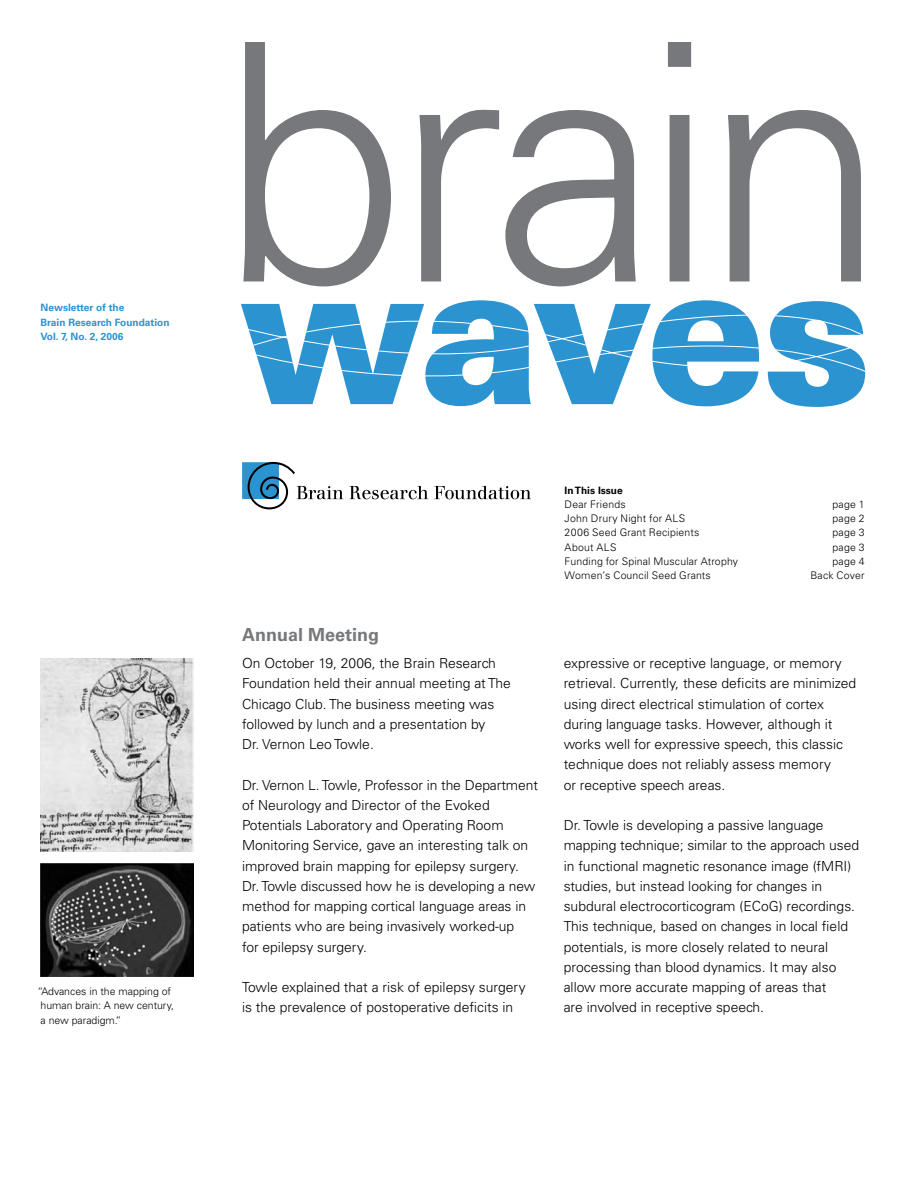
<style>
.page{position:relative;width:918px;height:1188px;background:#fff}
.page>*{position:absolute;margin:0;border:0;box-sizing:border-box;transform-origin:0 0}
.t1{font:700 18px "Univers";color:#76787b}
.t2{font:300 13.8px/20.2px "Univers";color:#000}
.t3{font:300 10.5px/14.2px "Univers";letter-spacing:.015em;color:#000}
.t4{font:700 10.2px/14.2px "Univers";color:#2c93d1}
.t5{font:700 10.2px "Univers";color:#000}
</style>
<div class="page">
<img style="left:40px;top:658px;width:153px;height:194px">
<svg style="left:269px;top:398px;width:472px;height:8px"></svg>
<svg style="left:779px;top:398px;width:74px;height:9px"></svg>
<svg style="left:243px;top:42px;width:148px;height:232px"></svg>
<svg style="left:420px;top:110px;width:79px;height:164px"></svg>
<svg style="left:505px;top:110px;width:131px;height:164px"></svg>
<svg style="left:668px;top:42px;width:23px;height:232px"></svg>
<svg style="left:728px;top:110px;width:133px;height:164px"></svg>
<svg style="left:241px;top:274px;width:625px;height:124px"></svg>
<svg style="left:242px;top:462px;width:101px;height:47px"></svg>
<svg style="left:349px;top:486px;width:79px;height:13px"></svg>
<svg style="left:434px;top:486px;width:97px;height:13px"></svg>
<img style="left:40px;top:863px;width:154px;height:114px">
<p class="t4" style="left:40px;top:301px;width:131px">Newsletter of the<br>Brain Research Foundation<br>Vol. 7, No. 2, 2006</p>
<p class="t3" style="left:38px;top:984px;width:138px">“Advances in the mapping of human brain: A new century, a new paradigm.”</p>
<h1 class="t1" style="left:242px;top:624px;width:139px">Annual Meeting</h1>
<p class="t2" style="left:242px;top:653px;width:270px">On October 19, 2006, the Brain Research Foundation held their annual meeting at The Chicago Club. The business meeting was followed by lunch and a presentation by<br>Dr. Vernon Leo Towle.</p>
<p class="t2" style="left:242px;top:775px;width:298px">Dr. Vernon L. Towle, Professor in the Department of Neurology and Director of the Evoked Potentials Laboratory and Operating Room Monitoring Service, gave an interesting talk on improved brain mapping for epilepsy surgery.<br>Dr. Towle discussed how he is developing a new method for mapping cortical language areas in patients who are being invasively worked-up<br>for epilepsy surgery.</p>
<p class="t2" style="left:242px;top:977px;width:285px">Towle explained that a risk of epilepsy surgery is the prevalence of postoperative deficits in</p>
<p class="t5" style="left:565px;top:484px;width:60px">In This Issue</p>
<p class="t3" style="left:565px;top:497px;width:62px">Dear Friends</p>
<p class="t3" style="left:832px;top:497px;width:34px">page 1</p>
<p class="t3" style="left:565px;top:511px;width:122px">John Drury Night for ALS</p>
<p class="t3" style="left:832px;top:511px;width:34px">page 2</p>
<p class="t3" style="left:565px;top:526px;width:136px">2006 Seed Grant Recipients</p>
<p class="t3" style="left:832px;top:526px;width:34px">page 3</p>
<p class="t3" style="left:565px;top:540px;width:53px">About ALS</p>
<p class="t3" style="left:832px;top:540px;width:34px">page 3</p>
<p class="t3" style="left:565px;top:554px;width:175px">Funding for Spinal Muscular Atrophy</p>
<p class="t3" style="left:832px;top:554px;width:34px">page 4</p>
<p class="t3" style="left:565px;top:568px;width:148px">Women’s Council Seed Grants</p>
<p class="t3" style="left:810px;top:568px;width:56px">Back Cover</p>
<p class="t2" style="left:564px;top:653px;width:294px">expressive or receptive language, or memory retrieval. Currently, these deficits are minimized using direct electrical stimulation of cortex during language tasks. However, although it works well for expressive speech, this classic technique does not reliably assess memory<br>or receptive speech areas.</p>
<p class="t2" style="left:564px;top:815px;width:297px">Dr. Towle is developing a passive language mapping technique; similar to the approach used in functional magnetic resonance image (fMRI) studies, but instead looking for changes in subdural electrocorticogram (ECoG) recordings.<br>This technique, based on changes in local field potentials, is more closely related to neural processing than blood dynamics. It may also allow more accurate mapping of areas that<br>are involved in receptive speech.</p>
</div>
